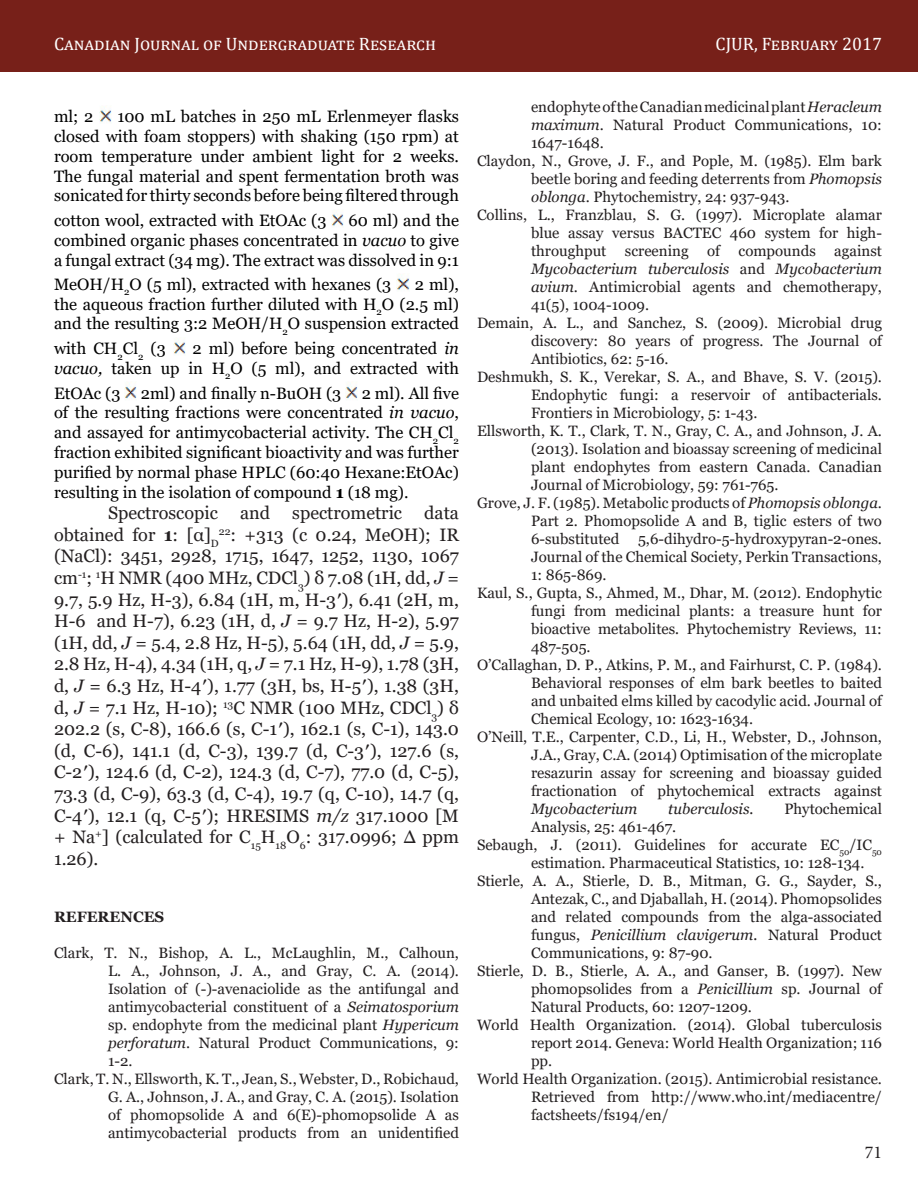
<style>
.page{position:relative;width:918px;height:1188px;background:#fff}
.page>*{position:absolute;margin:0;border:0;box-sizing:border-box;transform-origin:0 0}
.Medium_Shading_1_-_A{font:18px/21.6px "Georgia";color:#231f20;text-align:justify}
.t1{font:18px "Cambria";color:#fff}
.t2{font:18px "Minion Pro";color:#231f20}
.Medium_Shading_1_-_A-2{font:16.5px/19.8px "Georgia";color:#000;text-align:justify}
.Medium_Shading_1_-_A-3{font:15px/18px "Georgia";color:#231f20;text-align:justify}
.Medium_Shading_1_-_A-4{font:italic 15px "Georgia";color:#231f20}
.Medium_Shading_1_-_A-5{font:700 15px "Georgia";color:#231f20}
.s1{font-style:italic}
.s2{font-weight:700}
</style>
<div class="page">
<div style="left:0;top:0;width:918px;height:72px;background:#772019"></div>
<img style="left:99px;top:107px;width:13px;height:15px">
<img style="left:331px;top:211px;width:13px;height:15px">
<img style="left:396px;top:274px;width:14px;height:16px">
<img style="left:173px;top:339px;width:12px;height:15px">
<img style="left:125px;top:383px;width:12px;height:16px">
<img style="left:345px;top:383px;width:13px;height:16px">
<p class="t1" style="left:54px;top:33px;width:384px">Canadian Journal of Undergraduate Research</p>
<p class="t1" style="left:716px;top:33px;width:168px">CJUR, February 2017</p>
<p class="Medium_Shading_1_-_A-2" style="left:54px;top:107px;width:407px;text-indent:63px">100 mL batches in 250 mL Erlenmeyer flasks closed with foam stoppers) with shaking (150 rpm) at room temperature under ambient light for 2 weeks.<br>The fungal material and spent fermentation broth was sonicated for thirty seconds before being filtered through</p>
<p class="Medium_Shading_1_-_A-2" style="left:54px;top:211px;width:274px">cotton wool, extracted with EtOAc (3</p>
<p class="Medium_Shading_1_-_A-2" style="left:54px;top:107px;width:41px">ml; 2</p>
<p class="Medium_Shading_1_-_A-2" style="left:54px;top:211px;width:407px;text-indent:295px">60 ml) and the combined organic phases concentrated in <span class="s1">vacuo</span> to give a fungal extract (34 mg). The extract was dissolved in 9:1</p>
<p class="Medium_Shading_1_-_A-2" style="left:54px;top:275px;width:339px">MeOH/H<sub>2</sub>O (5 ml), extracted with hexanes (3</p>
<p class="Medium_Shading_1_-_A-2" style="left:54px;top:275px;width:407px;text-indent:361px">2 ml), the aqueous fraction further diluted with H<sub>2</sub>O (2.5 ml) and the resulting 3:2 MeOH/H<sub>2</sub>O suspension extracted</p>
<p class="Medium_Shading_1_-_A-2" style="left:54px;top:339px;width:113px">with CH<sub>2</sub>Cl<sub>2</sub> (3</p>
<p class="Medium_Shading_1_-_A-2" style="left:54px;top:339px;width:406px;text-align:right">2 ml) before being concentrated <span class="s1">in<br>vacuo,</span> taken up in H<sub>2</sub>O (5 ml), and extracted with</p>
<p class="Medium_Shading_1_-_A-2" style="left:54px;top:383px;width:407px">EtOAc (3 2ml) and finally n-BuOH (3 2 ml). All five of the resulting fractions were concentrated <span class="s1">in vacuo</span>, and assayed for antimycobacterial activity. The CH<sub>2</sub>Cl<sub>2 </sub>fraction exhibited significant bioactivity and was further purified by normal phase HPLC (60:40 Hexane:EtOAc) resulting in the isolation of compound <span class="s2">1</span> (18 mg).</p>
<p class="Medium_Shading_1_-_A" style="left:54px;top:503px;width:407px;text-indent:54px">Spectroscopic and spectrometric data obtained for <span class="s2">1</span>: [α]<sub>D</sub><sup>22</sup>: +313 (c 0.24, MeOH); IR (NaCl): 3451, 2928, 1715, 1647, 1252, 1130, 1067 cm<sup>-1</sup>; <sup>1</sup>H NMR (400 MHz, CDCl<sub>3</sub>) δ 7.08 (1H, dd, <span class="s1">J</span> = 9.7, 5.9 Hz, H-3), 6.84 (1H, m, H-3′), 6.41 (2H, m, H-6 and H-7), 6.23 (1H, d, <span class="s1">J</span> = 9.7 Hz, H-2), 5.97 (1H, dd, <span class="s1">J</span> = 5.4, 2.8 Hz, H-5), 5.64 (1H, dd, <span class="s1">J</span> = 5.9, 2.8 Hz, H-4), 4.34 (1H, q, <span class="s1">J</span> = 7.1 Hz, H-9), 1.78 (3H, d, <span class="s1">J</span> = 6.3 Hz, H-4′), 1.77 (3H, bs, H-5′), 1.38 (3H, d, <span class="s1">J</span> = 7.1 Hz, H-10); <sup>13</sup>C NMR (100 MHz, CDCl<sub>3</sub>) δ 202.2 (s, C-8), 166.6 (s, C-1′), 162.1 (s, C-1), 143.0 (d, C-6), 141.1 (d, C-3), 139.7 (d, C-3′), 127.6 (s, C-2′), 124.6 (d, C-2), 124.3 (d, C-7), 77.0 (d, C-5), 73.3 (d, C-9), 63.3 (d, C-4), 19.7 (q, C-10), 14.7 (q, C-4′), 12.1 (q, C-5′); HRESIMS <span class="s1">m/z</span> 317.1000 [M + Na<sup>+</sup>] (calculated for C<sub>15</sub>H<sub>18</sub>O<sub>6</sub>: 317.0996; ∆ ppm 1.26).</p>
<p class="Medium_Shading_1_-_A-5" style="left:54px;top:908px;width:112px">REFERENCES</p>
<p class="Medium_Shading_1_-_A-3" style="left:108px;top:945px;width:353px;text-indent:-54px">Clark, T. N., Bishop, A. L., McLaughlin, M., Calhoun, L. A., Johnson, J. A., and Gray, C. A. (2014).<br>Isolation of (-)-avenaciolide as the antifungal and antimycobacterial constituent of a <span class="s1">Seimatosporium </span>sp. endophyte from the medicinal plant <span class="s1">Hypericum perforatum</span>. Natural Product Communications, 9:<br>1-2.</p>
<p class="Medium_Shading_1_-_A-3" style="left:108px;top:1071px;width:353px;text-indent:-54px">Clark, T. N., Ellsworth, K. T., Jean, S., Webster, D., Robichaud, G. A., Johnson, J. A., and Gray, C. A. (2015). Isolation of phomopsolide A and 6(E)-phomopsolide A as antimycobacterial products from an unidentified</p>
<p class="Medium_Shading_1_-_A-3" style="left:531px;top:98px;width:353px">endophyte of the Canadian medicinal plant <span class="s1">Heracleum maximum</span>. Natural Product Communications, 10:<br>1647-1648.</p>
<p class="Medium_Shading_1_-_A-3" style="left:531px;top:152px;width:353px;text-indent:-54px">Claydon, N., Grove, J. F., and Pople, M. (1985). Elm bark beetle boring and feeding deterrents from <span class="s1">Phomopsis oblonga</span>. Phytochemistry, 24: 937-943.</p>
<p class="Medium_Shading_1_-_A-3" style="left:531px;top:206px;width:353px;text-indent:-54px">Collins, L., Franzblau, S. G. (1997). Microplate alamar blue assay versus BACTEC 460 system for high&shy;throughput screening of compounds against <span class="s1">Mycobacterium tuberculosis</span> and <span class="s1">Mycobacterium avium</span>. Antimicrobial agents and chemotherapy, 41(5), 1004-1009.</p>
<p class="Medium_Shading_1_-_A-3" style="left:531px;top:314px;width:352px;text-indent:-54px">Demain, A. L., and Sanchez, S. (2009). Microbial drug discovery: 80 years of progress. The Journal of Antibiotics, 62: 5-16.</p>
<p class="Medium_Shading_1_-_A-3" style="left:531px;top:368px;width:353px;text-indent:-54px">Deshmukh, S. K., Verekar, S. A., and Bhave, S. V. (2015).<br>Endophytic fungi: a reservoir of antibacterials.<br>Frontiers in Microbiology, 5: 1-43.</p>
<p class="Medium_Shading_1_-_A-3" style="left:531px;top:422px;width:353px;text-indent:-54px">Ellsworth, K. T., Clark, T. N., Gray, C. A., and Johnson, J. A. (2013). Isolation and bioassay screening of medicinal plant endophytes from eastern Canada. Canadian Journal of Microbiology, 59: 761-765.</p>
<p class="Medium_Shading_1_-_A-3" style="left:531px;top:494px;width:353px;text-indent:-54px">Grove, J. F. (1985). Metabolic products of <span class="s1">Phomopsis oblonga</span>.<br>Part 2. Phomopsolide A and B, tiglic esters of two 6-substituted 5,6-dihydro-5-hydroxypyran-2-ones.<br>Journal of the Chemical Society, Perkin Transactions, 1: 865-869.</p>
<p class="Medium_Shading_1_-_A-3" style="left:531px;top:584px;width:353px;text-indent:-54px">Kaul, S., Gupta, S., Ahmed, M., Dhar, M. (2012). Endophytic fungi from medicinal plants: a treasure hunt for bioactive metabolites<span class="s1">.</span> Phytochemistry Reviews, 11:<br>487-505.</p>
<p class="Medium_Shading_1_-_A-3" style="left:531px;top:656px;width:353px;text-indent:-54px">O’Callaghan, D. P., Atkins, P. M., and Fairhurst, C. P. (1984).<br>Behavioral responses of elm bark beetles to baited and unbaited elms killed by cacodylic acid. Journal of Chemical Ecology, 10: 1623-1634.</p>
<p class="Medium_Shading_1_-_A-3" style="left:531px;top:728px;width:353px;text-indent:-54px">O’Neill, T.E., Carpenter, C.D., Li, H., Webster, D., Johnson, J.A., Gray, C.A. (2014) Optimisation of the microplate resazurin assay for screening and bioassay guided fractionation of phytochemical extracts against <span class="s1">Mycobacterium</span></p>
<p class="Medium_Shading_1_-_A-4" style="left:668px;top:800px;width:87px">tuberculosis.</p>
<p class="Medium_Shading_1_-_A-3" style="left:784px;top:800px;width:99px">Phytochemical</p>
<p class="Medium_Shading_1_-_A-3" style="left:531px;top:818px;width:147px">Analysis, 25: 461-467.</p>
<p class="Medium_Shading_1_-_A-3" style="left:531px;top:836px;width:352px;text-indent:-54px">Sebaugh, J. (2011). Guidelines for accurate EC<sub>50</sub>/IC<sub>50 </sub>estimation. Pharmaceutical Statistics, 10: 128-134.</p>
<p class="Medium_Shading_1_-_A-3" style="left:531px;top:872px;width:353px;text-indent:-54px">Stierle, A. A., Stierle, D. B., Mitman, G. G., Sayder, S., Antezak, C., and Djaballah, H. (2014). Phomopsolides and related compounds from the alga-associated fungus, <span class="s1">Penicillium clavigerum.</span> Natural Product Communications, 9: 87-90.</p>
<p class="Medium_Shading_1_-_A-3" style="left:531px;top:962px;width:352px;text-indent:-54px">Stierle, D. B., Stierle, A. A., and Ganser, B. (1997). New phomopsolides from a <span class="s1">Penicillium</span> sp. Journal of Natural Products, 60: 1207-1209.</p>
<p class="Medium_Shading_1_-_A-3" style="left:531px;top:1016px;width:353px;text-indent:-54px">World Health Organization. (2014). Global tuberculosis report 2014. Geneva: World Health Organization; 116 pp.</p>
<p class="Medium_Shading_1_-_A-3" style="left:531px;top:1070px;width:352px;text-indent:-54px">World Health Organization. (2015). Antimicrobial resistance.<br>Retrieved from http://www.who.int/mediacentre/ factsheets/fs194/en/</p>
<p class="t2" style="left:865px;top:1140px;width:19px">71</p>
</div>
